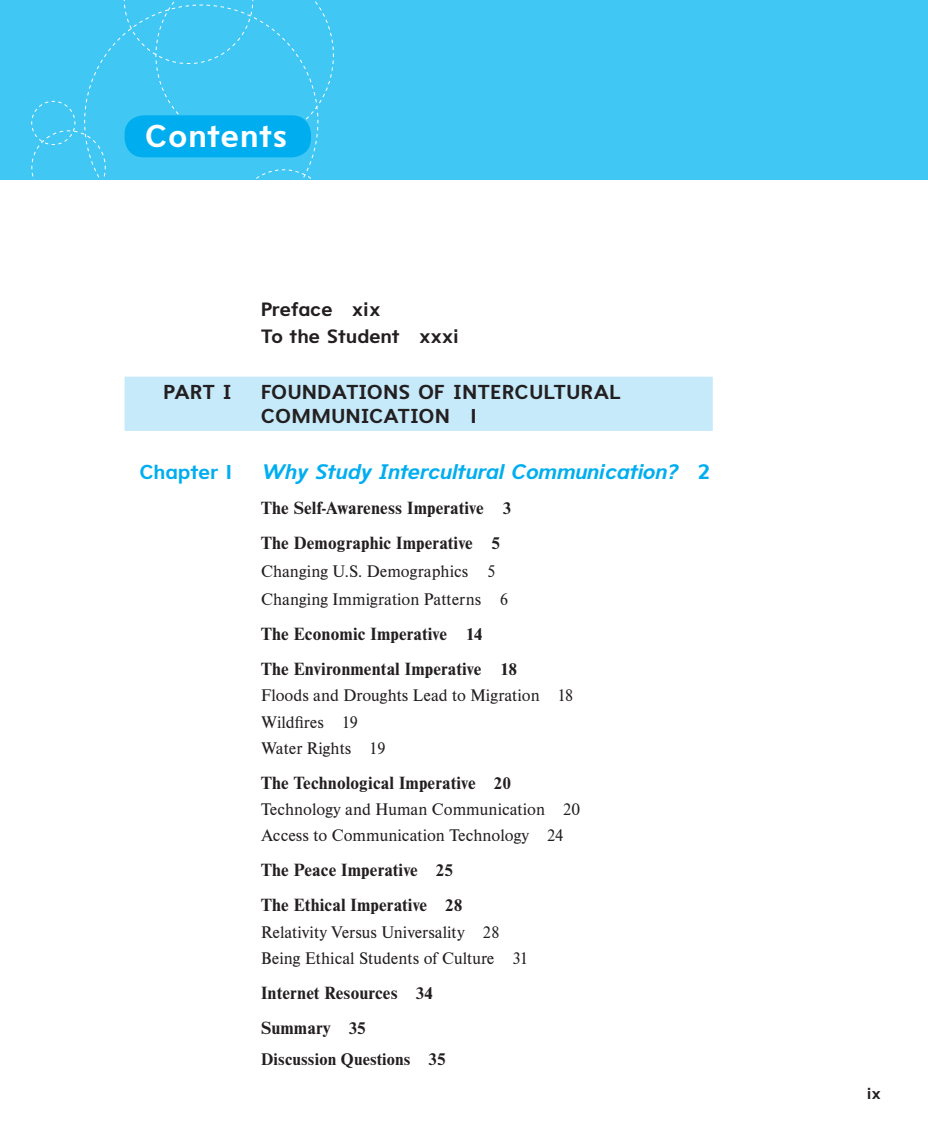
<style>
.page{position:relative;width:928px;height:1146px;background:#fff}
.page>*{position:absolute;margin:0;border:0;box-sizing:border-box;transform-origin:0 0}
.t1{font:700 31.5px "MH Eelemsans";letter-spacing:.04em;color:#fff}
.t2{font:italic 700 21px "MH Eelemsans";color:#00aeef}
.t3{font:700 20.12px/24.5px "MH Eelemsans";letter-spacing:.025em;color:#231f20}
.t4{font:700 20.12px "MH Eelemsans";letter-spacing:.01em;color:#00aeef}
.t5{font:700 19.25px/26.2px "MH Eelemsans";letter-spacing:.01em;color:#231f20}
.t6{font:700 18.38px/35px "Nimbus Rom DOT";letter-spacing:.01em;color:#231f20}
.t7{font:17.5px/26.2px "Nimbus Rom DOT";color:#231f20}
.t8{font:700 17.5px "Nimbus Rom DOT";letter-spacing:.01em;color:#231f20}
.t9{font:700 15.75px "MH Eelemsans";color:#231f20}
.s1{font-style:normal}
.s2{font-size:17.5px}
</style>
<div class="page">
<div style="left:0;top:0;width:928px;height:180px;background:#40c7f4"></div>
<svg style="left:31px;top:0;width:303px;height:180px"></svg>
<div style="left:125px;top:115px;width:186px;height:42px;background:#00aeef;border-radius:19px"></div>
<div style="left:125px;top:377px;width:588px;height:54px;background:#c6eafa"></div>
<h1 class="t1" style="left:146px;top:116px;width:143px">Contents</h1>
<p class="t5" style="left:261px;top:296px;width:199px">Preface xix<br>To the Student xxxi</p>
<p class="t3" style="left:163px;top:379px;width:70px">PART I</p>
<p class="t3" style="left:261px;top:379px;width:361px">FOUNDATIONS OF INTERCULTURAL<br>COMMUNICATION 1</p>
<p class="t4" style="left:140px;top:459px;width:94px">Chapter 1</p>
<p class="t2" style="left:261px;top:458px;width:450px">Why Study Intercultural Communication? <span class="s1">2</span></p>
<p class="t6" style="left:261px;top:491px;width:252px">The Self-Awareness Imperative <span class="s2">3<br></span>The Demographic Imperative <span class="s2">5</span></p>
<p class="t7" style="left:261px;top:558px;width:249px;line-height:28px">Changing U.S. Demographics 5<br>Changing Immigration Patterns 6</p>
<p class="t6" style="left:261px;top:617px;width:257px">The Economic Imperative <span class="s2">14<br></span>The Environmental Imperative <span class="s2">18</span></p>
<p class="t7" style="left:261px;top:683px;width:314px">Floods and Droughts Lead to Migration 18<br>Wildfires 19<br>Water Rights 19</p>
<p class="t6" style="left:261px;top:766px;width:251px">The Technological Imperative <span class="s2">20</span></p>
<p class="t7" style="left:261px;top:796px;width:320px">Technology and Human Communication 20<br>Access to Communication Technology 24</p>
<p class="t6" style="left:261px;top:853px;width:203px">The Peace Imperative <span class="s2">25<br></span>The Ethical Imperative <span class="s2">28</span></p>
<p class="t7" style="left:261px;top:919px;width:269px">Relativity Versus Universality 28<br>Being Ethical Students of Culture 31</p>
<p class="t6" style="left:261px;top:976px;width:173px">Internet Resources <span class="s2">34<br></span>Summary <span class="s2">35</span></p>
<p class="t8" style="left:261px;top:1050px;width:186px">Discussion Questions 35</p>
<p class="t9" style="left:867px;top:1083px;width:15px">ix</p>
</div>
